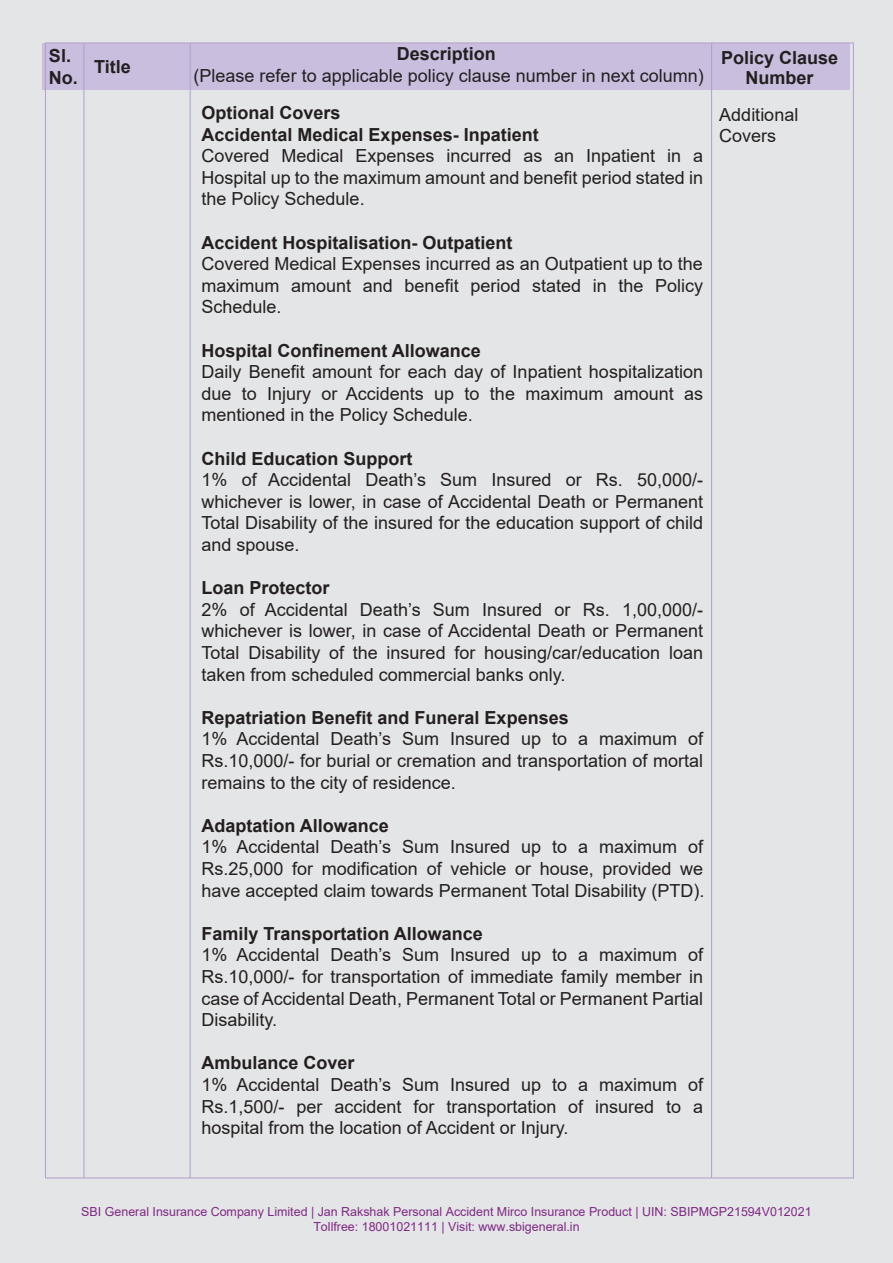
<style>
.page{position:relative;width:893px;height:1263px;background:#e4e5e6}
.page>*{position:absolute;margin:0;border:0;box-sizing:border-box;transform-origin:0 0}
.t1{font:18px/21.6px "Arial";color:#231f20;text-align:justify}
.t2{font:700 18px/21.6px "Arial";color:#231f20}
.t3{font:12.45px/15px "Arial";color:#7f2985;text-align:center}
</style>
<div class="page">
<div style="left:43px;top:43px;width:807px;height:47px;background:#c9bede"></div>
<hr style="left:711px;top:43px;width:1px;height:1135px;background:#b09fcc">
<hr style="left:83px;top:43px;width:1px;height:1135px;background:#b09fcc">
<hr style="left:190px;top:43px;width:1px;height:1135px;background:#b09fcc">
<p class="t2" style="left:397px;top:44px;width:101px">Description</p>
<p class="t1" style="left:194px;top:65px;width:512px">(Please refer to applicable policy clause number in next column)</p>
<p class="t2" style="left:49px;top:45px;width:30px">Sl.<br>No.</p>
<p class="t2" style="left:94px;top:56px;width:38px">Title</p>
<p class="t2" style="left:721px;top:49px;width:119px;line-height:19.5px;text-align:center">Policy Clause<br>Number</p>
<p class="t2" style="left:202px;top:102px;width:339px">Optional Covers<br>Accidental Medical Expenses- Inpatient</p>
<p class="t1" style="left:202px;top:145px;width:503px">Covered Medical Expenses incurred as an Inpatient in a Hospital up to the maximum amount and benefit period stated in the Policy Schedule.</p>
<p class="t2" style="left:202px;top:232px;width:313px">Accident Hospitalisation- Outpatient</p>
<p class="t1" style="left:202px;top:253px;width:503px">Covered Medical Expenses incurred as an Outpatient up to the maximum amount and benefit period stated in the Policy Schedule.</p>
<p class="t2" style="left:202px;top:340px;width:281px">Hospital Confinement Allowance</p>
<p class="t1" style="left:202px;top:361px;width:503px">Daily Benefit amount for each day of Inpatient hospitalization due to Injury or Accidents up to the maximum amount as mentioned in the Policy Schedule.</p>
<p class="t2" style="left:202px;top:448px;width:213px">Child Education Support</p>
<p class="t1" style="left:202px;top:469px;width:503px">1% of Accidental Death’s Sum Insured or Rs. 50,000/- whichever is lower, in case of Accidental Death or Permanent Total Disability of the insured for the education support of child and spouse.</p>
<p class="t2" style="left:202px;top:577px;width:130px">Loan Protector</p>
<p class="t1" style="left:202px;top:598px;width:503px">2% of Accidental Death’s Sum Insured or Rs. 1,00,000/- whichever is lower, in case of Accidental Death or Permanent Total Disability of the insured for housing/car/education loan taken from scheduled commercial banks only.</p>
<p class="t2" style="left:202px;top:707px;width:369px">Repatriation Benefit and Funeral Expenses</p>
<p class="t1" style="left:202px;top:728px;width:503px">1% Accidental Death’s Sum Insured up to a maximum of Rs.10,000/- for burial or cremation and transportation of mortal remains to the city of residence.</p>
<p class="t2" style="left:202px;top:815px;width:189px">Adaptation Allowance</p>
<p class="t1" style="left:202px;top:836px;width:504px">1% Accidental Death’s Sum Insured up to a maximum of Rs.25,000 for modification of vehicle or house, provided we have accepted claim towards Permanent Total Disability (PTD).</p>
<p class="t2" style="left:202px;top:923px;width:283px">Family Transportation Allowance</p>
<p class="t1" style="left:202px;top:944px;width:503px">1% Accidental Death’s Sum Insured up to a maximum of Rs.10,000/- for transportation of immediate family member in case of Accidental Death, Permanent Total or Permanent Partial Disability.</p>
<p class="t2" style="left:202px;top:1052px;width:155px">Ambulance Cover</p>
<p class="t1" style="left:202px;top:1074px;width:503px">1% Accidental Death’s Sum Insured up to a maximum of Rs.1,500/- per accident for transportation of insured to a hospital from the location of Accident or Injury.</p>
<p class="t1" style="left:719px;top:105px;width:81px;line-height:21px">Additional<br>Covers</p>
<p class="t3" style="left:81px;top:1204px;width:732px">SBI General Insurance Company Limited | Jan Rakshak Personal Accident Mirco Insurance Product | UIN: SBIPMGP21594V012021<br>Tollfree: 18001021111 | Visit: www.sbigeneral.in</p>
</div>
